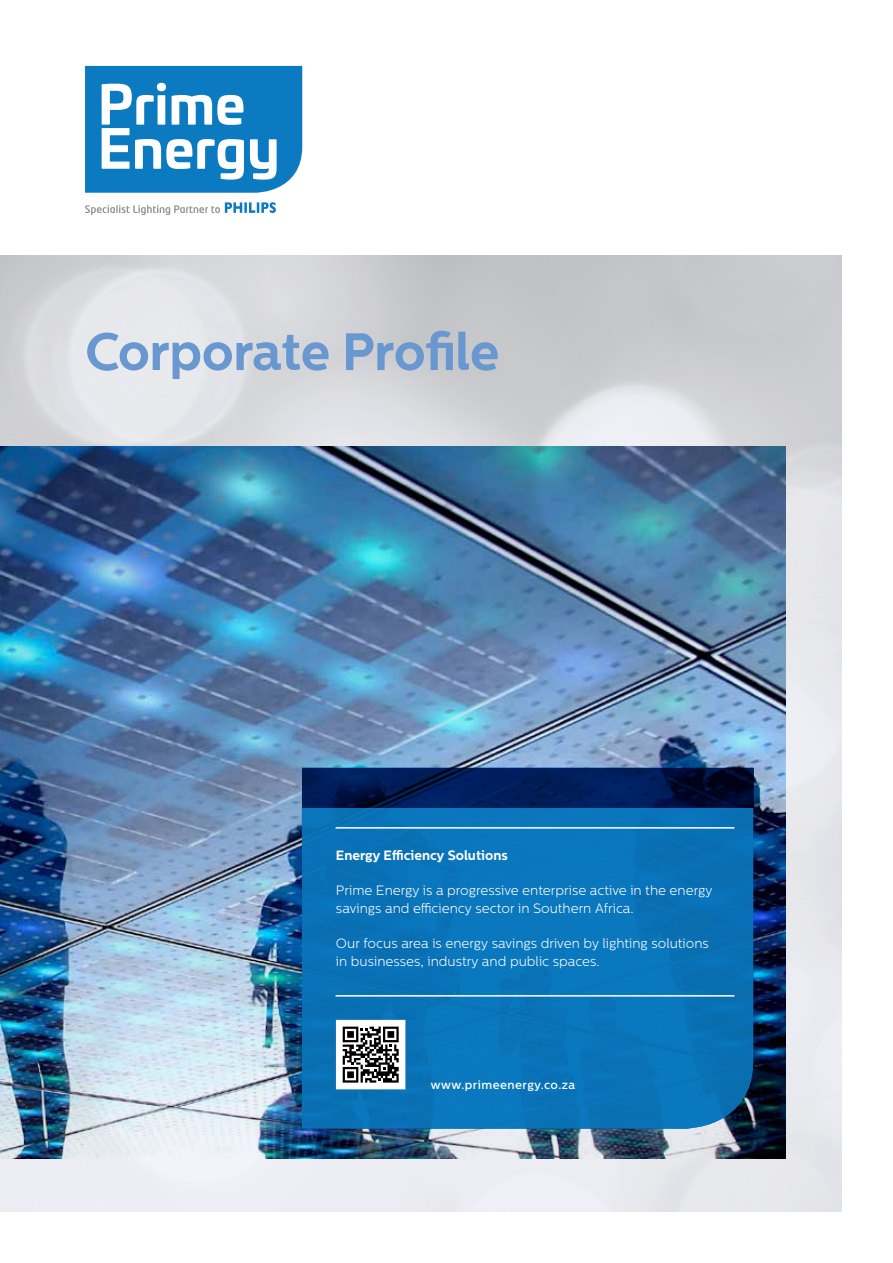
<style>
.page{position:relative;width:893px;height:1263px;background:#fff}
.page>*{position:absolute;margin:0;border:0;box-sizing:border-box;transform-origin:0 0}
.t1{font:700 52.5px "Centrale Sans";letter-spacing:-.01em;color:#6997d0}
.t2{font:300 13.5px/18px "Centrale Sans";color:#fff}
.t3{font:700 13.5px "Centrale Sans";color:#fff}
.t4{font:500 12px "Centrale Sans";letter-spacing:.04em;color:#fff}
</style>
<div class="page">
<img style="left:0;top:255px;width:842px;height:957px">
<img style="left:0;top:446px;width:786px;height:712px">
<svg style="left:85px;top:202px;width:191px;height:13px"></svg>
<svg style="left:85px;top:66px;width:217px;height:127px"></svg>
<svg style="left:302px;top:767px;width:451px;height:41px;background:#011b51"></svg>
<svg style="left:302px;top:808px;width:451px;height:321px;background:#0a73b8"></svg>
<div style="left:336px;top:1020px;width:69px;height:69px;background:#fff"></div>
<svg style="left:343px;top:1026px;width:56px;height:56px"></svg>
<hr style="left:336px;top:827px;width:398px;height:2px;background:#fff">
<hr style="left:336px;top:995px;width:398px;height:1px;background:#fff">
<h1 class="t1" style="left:85px;top:321px;width:416px">Corporate Profile</h1>
<p class="t3" style="left:336px;top:847px;width:173px">Energy Efficiency Solutions</p>
<p class="t2" style="left:336px;top:881px;width:378px">Prime Energy is a progressive enterprise active in the energy savings and efficiency sector in Southern Africa.</p>
<p class="t2" style="left:336px;top:934px;width:375px">Our focus area is energy savings driven by lighting solutions in businesses, industry and public spaces.</p>
<p class="t4" style="left:431px;top:1078px;width:146px">www.primeenergy.co.za</p>
</div>
